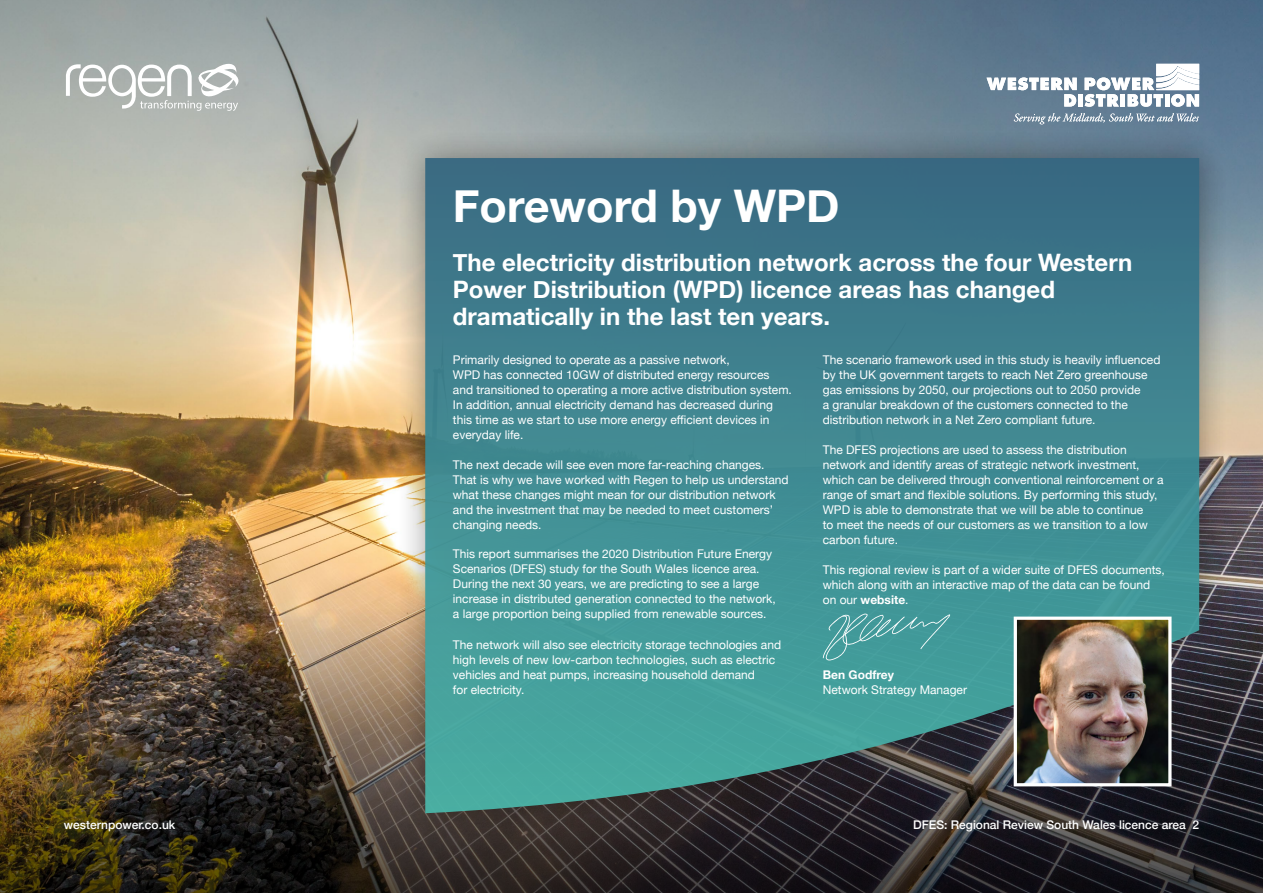
<style>
.page{position:relative;width:1263px;height:893px;background:#fff}
.page>*{position:absolute;margin:0;border:0;box-sizing:border-box;transform-origin:0 0}
.t1{font:700 45px "Helvetica Neue";color:#fff}
.t2{font:700 24px/27px "Helvetica Neue";color:#fff}
.t3{font:12px/15px "Helvetica Neue";color:#fff}
.t4{font:500 12px "Helvetica Neue";color:#fff}
.t5{font:700 12px "Helvetica Neue";color:#fff}
.s1{font-family:"Arial"}
.s2{font-weight:700}
</style>
<div class="page">
<img style="left:0;top:0;width:1263px;height:608px">
<img style="left:0;top:608px;width:1263px;height:285px">
<div style="left:394px;top:127px;width:837px;height:717px;background:#000;opacity:.4"></div>
<svg style="left:425px;top:158px;width:774px;height:655px;background:#3f828b"></svg>
<img style="left:1018px;top:621px;width:149px;height:161px">
<div style="left:1014px;top:617px;width:157px;height:169px;border:3px solid #fff"></div>
<svg style="left:822px;top:611px;width:129px;height:49px;background:#50a1a1"></svg>
<svg style="left:66px;top:61px;width:173px;height:50px"></svg>
<svg style="left:986px;top:77px;width:91px;height:30px"></svg>
<div style="left:1078px;top:94px;width:5px;height:13px;background:#fff"></div>
<svg style="left:1085px;top:64px;width:114px;height:43px"></svg>
<svg style="left:1014px;top:113px;width:185px;height:11px;background:#879bad"></svg>
<h1 class="t1" style="left:453px;top:171px;width:388px">Foreword by WPD</h1>
<h2 class="t2" style="left:453px;top:250px;width:681px">The electricity distribution network across the four Western<br>Power Distribution (WPD) licence areas has changed dramatically in the last ten years.</h2>
<p class="t3" style="left:453px;top:353px;width:340px">Primarily designed to operate as a passive network,<br>WPD has connected 10GW of distributed energy resources and transitioned to operating a more active distribution system.<br>In addition, annual electricity demand has decreased during this time as we start to use more energy efficient devices in everyday life.</p>
<p class="t3" style="left:453px;top:458px;width:337px">The next decade will see even more far-reaching changes.<br>That is why we have worked with Regen to help us understand what these changes might mean for our distribution network and the investment that may be needed to meet customers’ changing needs.</p>
<p class="t3" style="left:453px;top:547px;width:324px">This report summarises the 2020 Distribution Future Energy Scenarios (DFES) study for the <span class="s1">South Wales</span> licence area.<br>During the next 30 years, we are predicting to see a large increase in distributed generation connected to the network, a large proportion being supplied from renewable sources.</p>
<p class="t3" style="left:453px;top:638px;width:330px">The network will also see electricity storage technologies and high levels of new low-carbon technologies, such as electric vehicles and heat pumps, increasing household demand<br>for electricity.</p>
<p class="t3" style="left:823px;top:353px;width:339px">The scenario framework used in this study is heavily influenced by the UK government targets to reach Net Zero greenhouse gas emissions by 2050, our projections out to 2050 provide<br>a granular breakdown of the customers connected to the distribution network in a Net Zero compliant future.</p>
<p class="t3" style="left:823px;top:443px;width:342px">The DFES projections are used to assess the distribution network and identify areas of strategic network investment, which can be delivered through conventional reinforcement or a range of smart and flexible solutions. By performing this study, WPD is able to demonstrate that we will be able to continue<br>to meet the needs of our customers as we transition to a low carbon future.</p>
<p class="t3" style="left:823px;top:563px;width:344px">This regional review is part of a wider suite of DFES documents, which along with an interactive map of the data can be found on our <span class="s2">website</span>.</p>
<p class="t5" style="left:823px;top:665px;width:73px">Ben Godfrey</p>
<p class="t3" style="left:823px;top:683px;width:146px">Network Strategy Manager</p>
<p class="t4" style="left:64px;top:815px;width:113px">westernpower.co.uk</p>
<p class="t4" style="left:913px;top:815px;width:288px">DFES: Regional Review South Wales licence area 2</p>
</div>
